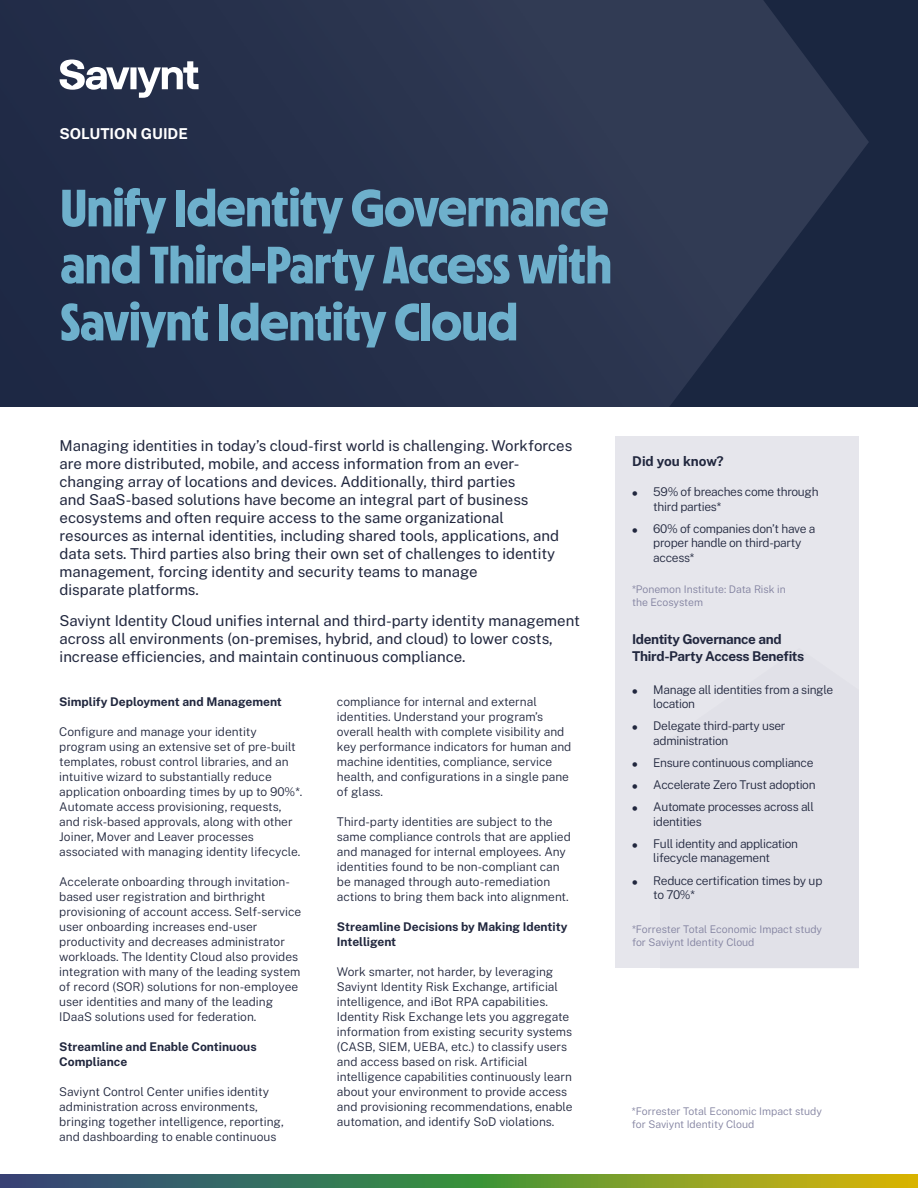
<style>
.page{position:relative;width:918px;height:1188px;background:#fff}
.page>*{position:absolute;margin:0;border:0;box-sizing:border-box;transform-origin:0 0}
.t1{font:700 52.5px/57px "MD Nichrome Test";letter-spacing:.005em;color:#6eb0cc;text-align:justify}
.t2{font:15px/18px "Public Sans";color:#21273e}
.t3{font:700 15px "Public Sans";color:#fff}
.t4{font:700 13.5px/16.5px "Public Sans";letter-spacing:-.025em;color:#21273e}
.t5{font:700 13.5px "Public Sans";color:#21273e}
.t6{font:300 12px/15px "Public Sans";color:#21273e}
.t7{font:300 12px/14.4px "Public Sans";letter-spacing:-.025em;color:#21273e}
.t8{font:700 12px/15px "Public Sans";color:#21273e}
.t9{font:300 12px "Public Sans";letter-spacing:-.03em;color:#21273e}
.t10{font:300 10.5px/13.5px "Public Sans";color:#81819f}
.s1{font-weight:900;font-size:15px}
</style>
<div class="page">
<div style="left:615px;top:437px;width:243px;height:531px;background:#e6e6ec"></div>
<svg style="left:0;top:1174px;width:918px;height:14px;background:#628641"></svg>
<div style="left:0;top:0;width:918px;height:407px;background:#1a2640"></div>
<img style="left:59px;top:0;width:810px;height:407px">
<svg style="left:60px;top:60px;width:139px;height:38px"></svg>
<p class="t3" style="left:60px;top:122px;width:130px">SOLUTION GUIDE</p>
<h1 class="t1" style="left:61px;top:182px;width:553px">Unify Identity Governance and Third-Party Access with Saviynt Identity Cloud</h1>
<p class="t2" style="left:60px;top:436px;width:514px">Managing identities in today’s cloud-first world is challenging. Workforces are more distributed, mobile, and access information from an ever&shy;changing array of locations and devices. Additionally, third parties<br>and SaaS-based solutions have become an integral part of business ecosystems and often require access to the same organizational resources as internal identities, including shared tools, applications, and data sets. Third parties also bring their own set of challenges to identity management, forcing identity and security teams to manage<br>disparate platforms.</p>
<p class="t2" style="left:60px;top:610px;width:522px">Saviynt Identity Cloud unifies internal and third-party identity management across all environments (on-premises, hybrid, and cloud) to lower costs, increase efficiencies, and maintain continuous compliance.</p>
<p class="t8" style="left:59px;top:693px;width:224px">Simplify Deployment and Management</p>
<p class="t6" style="left:59px;top:723px;width:245px">Configure and manage your identity program using an extensive set of pre-built templates, robust control libraries, and an intuitive wizard to substantially reduce application onboarding times by up to 90%*.<br>Automate access provisioning, requests, and risk-based approvals, along with other Joiner, Mover and Leaver processes associated with managing identity lifecycle.</p>
<p class="t6" style="left:59px;top:873px;width:243px">Accelerate onboarding through invitation&shy;based user registration and birthright provisioning of account access. Self-service user onboarding increases end-user productivity and decreases administrator workloads. The Identity Cloud also provides integration with many of the leading system of record (SOR) solutions for non-employee user identities and many of the leading IDaaS solutions used for federation.</p>
<p class="t8" style="left:59px;top:1038px;width:199px">Streamline and Enable Continuous<br>Compliance</p>
<p class="t6" style="left:59px;top:1083px;width:226px">Saviynt Control Center unifies identity administration across environments, bringing together intelligence, reporting, and dashboarding to enable continuous</p>
<p class="t6" style="left:337px;top:693px;width:236px">compliance for internal and external identities. Understand your program’s overall health with complete visibility and key performance indicators for human and machine identities, compliance, service health, and configurations in a single pane of glass.</p>
<p class="t6" style="left:337px;top:813px;width:235px">Third-party identities are subject to the same compliance controls that are applied and managed for internal employees. Any identities found to be non-compliant can be managed through auto-remediation actions to bring them back into alignment.</p>
<p class="t8" style="left:337px;top:918px;width:232px">Streamline Decisions by Making Identity<br>Intelligent</p>
<p class="t6" style="left:337px;top:963px;width:237px">Work smarter, not harder, by leveraging Saviynt Identity Risk Exchange, artificial intelligence, and iBot RPA capabilities.<br>Identity Risk Exchange lets you aggregate information from existing security systems (CASB, SIEM, UEBA, etc.) to classify users and access based on risk. Artificial intelligence capabilities continuously learn about your environment to provide access and provisioning recommendations, enable automation, and identify SoD violations.</p>
<p class="t5" style="left:632px;top:451px;width:93px">Did you know?</p>
<p class="t7" style="left:653px;top:484px;width:167px;text-indent:-21px"><span class="s1">•</span> 59% of breaches come through third parties*</p>
<p class="t7" style="left:653px;top:521px;width:164px;text-indent:-21px"><span class="s1">•</span> 60% of companies don’t have a proper handle on third-party access*</p>
<p class="t10" style="left:632px;top:582px;width:155px">*Ponemon Institute: Data Risk in the Ecosystem</p>
<p class="t4" style="left:632px;top:630px;width:174px">Identity Governance and<br>Third-Party Access Benefits</p>
<p class="t7" style="left:653px;top:681px;width:181px;text-indent:-21px"><span class="s1">•</span> Manage all identities from a single location</p>
<p class="t7" style="left:653px;top:718px;width:134px;text-indent:-21px"><span class="s1">•</span> Delegate third-party user administration</p>
<p class="t7" style="left:632px;top:755px;width:183px"><span class="s1">•</span> Ensure continuous compliance</p>
<p class="t9" style="left:632px;top:776px;width:185px"><span class="s1">•</span> Accelerate Zero Trust adoption</p>
<p class="t7" style="left:653px;top:799px;width:162px;text-indent:-21px"><span class="s1">•</span> Automate processes across all identities</p>
<p class="t7" style="left:632px;top:836px;width:167px;text-align:center"><span class="s1">•</span> Full identity and application lifecycle management</p>
<p class="t7" style="left:653px;top:873px;width:171px;text-indent:-21px"><span class="s1">•</span> Reduce certification times by up to 70%*</p>
<p class="t10" style="left:632px;top:922px;width:192px">*Forrester Total Economic Impact study for Saviynt Identity Cloud</p>
<p class="t10" style="left:632px;top:1104px;width:192px">*Forrester Total Economic Impact study for Saviynt Identity Cloud</p>
</div>
